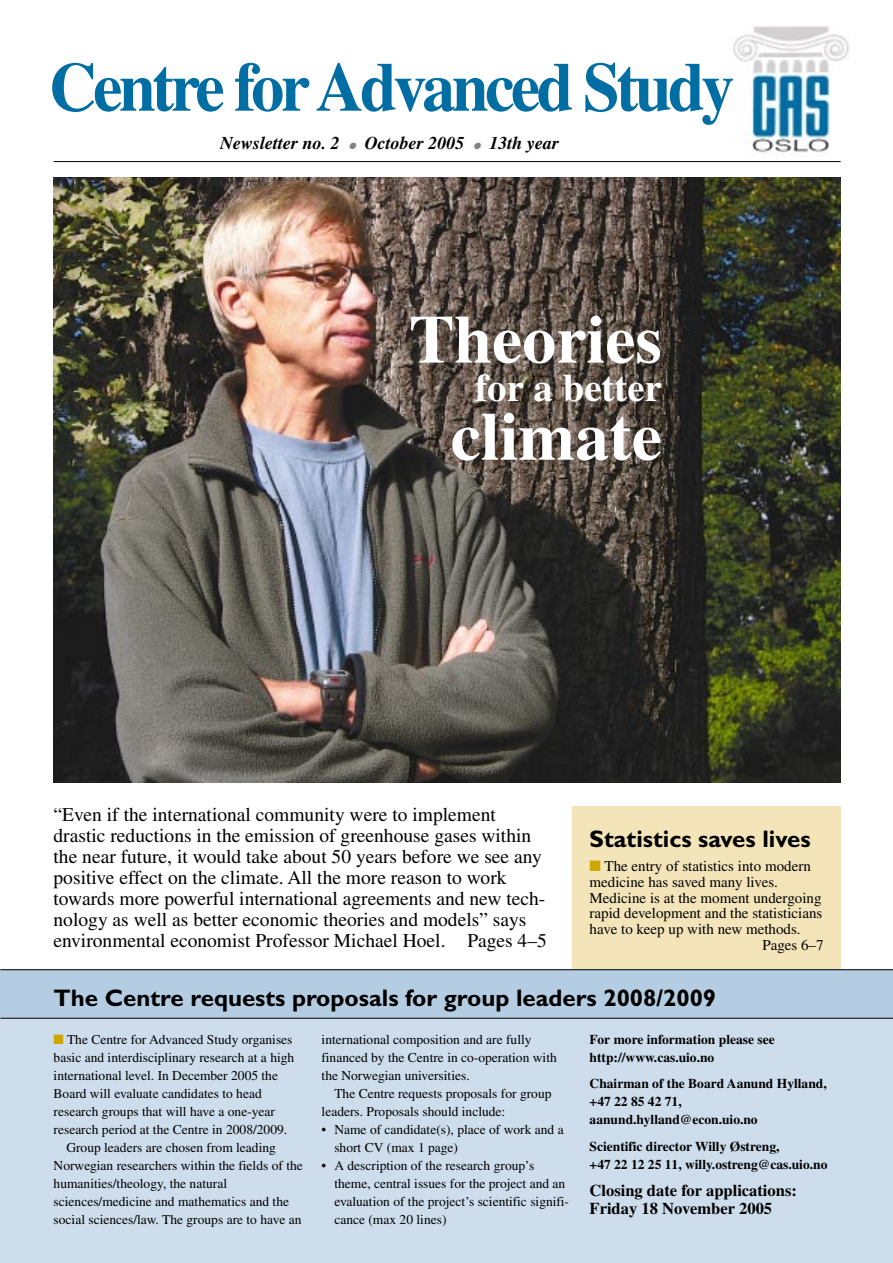
<style>
.page{position:relative;width:893px;height:1263px;background:#fff}
.page>*{position:absolute;margin:0;border:0;box-sizing:border-box;transform-origin:0 0}
.t1{font:700 69.3px "Times";letter-spacing:-.055em;color:#006da3;scale:.95 1}
.t2{font:700 67.95px "Times";color:#fff}
.t3{font:700 38.85px "Times";color:#fff}
.t4{font:700 24px "Gill Sans";color:#000}
.t5{font:19.5px/21px "Times";color:#000}
.t6{font:italic 700 18px "Times";color:#000}
.t7{font:700 16.5px/18px "Times";color:#000}
.t8{font:15px "Times";color:#000}
.t9{font:13.5px/18px "Times";color:#000}
.t10{font:700 13.5px/18px "Times";color:#000}
.s1{color:#848484}
.s2{color:#cda700}
</style>
<div class="page">
<div style="left:572px;top:806px;width:268px;height:170px;background:#f3e4b9"></div>
<div style="left:0;top:970px;width:892px;height:293px;background:#cdddec"></div>
<div style="left:0;top:970px;width:892px;height:48px;background:#b4cde2"></div>
<hr style="left:54px;top:161px;width:786px;height:1px;background:#000">
<img style="left:733px;top:26px;width:116px;height:127px">
<div style="left:48px;top:62px;width:689px;height:69px;background:#fff"></div>
<img style="left:54px;top:177px;width:786px;height:606px">
<hr style="left:0;top:969px;width:892px;height:1px;background:#000">
<hr style="left:0;top:1018px;width:892px;height:1px;background:#000">
<h1 class="t1" style="left:49px;top:62px;width:723px">Centre for Advanced Study</h1>
<h3 class="t6" style="left:220px;top:136px;width:340px">Newsletter no. 2 <span class="s1">●</span> October 2005 <span class="s1">●</span> 13th year</h3>
<h2 class="t2" style="left:409px;top:315px;width:254px">Theories</h2>
<h3 class="t3" style="left:475px;top:374px;width:188px">for a better</h3>
<h2 class="t2" style="left:450px;top:412px;width:213px">climate</h2>
<p class="t5" style="left:54px;top:806px;width:495px">“Even if the international community were to implement drastic reductions in the emission of greenhouse gases within the near future, it would take about 50 years before we see any positive effect on the climate. All the more reason to work towards more powerful international agreements and new tech&shy;nology as well as better economic theories and models” says environmental economist Professor Michael Hoel. Pages 4–5</p>
<h3 class="t4" style="left:589px;top:830px;width:222px">Statistics saves lives</h3>
<p class="t8" style="left:589px;top:861px;width:223px"><span class="s2">■</span> The entry of statistics into modern</p>
<p class="t8" style="left:589px;top:876px;width:190px">medicine has saved many lives.</p>
<p class="t8" style="left:589px;top:892px;width:233px">Medicine is at the moment undergoing</p>
<p class="t8" style="left:589px;top:908px;width:234px">rapid development and the statisticians</p>
<p class="t8" style="left:589px;top:924px;width:212px">have to keep up with new methods.</p>
<p class="t8" style="left:762px;top:939px;width:63px">Pages 6–7</p>
<h3 class="t4" style="left:54px;top:990px;width:664px">The Centre requests proposals for group leaders 2008/2009</h3>
<p class="t9" style="left:54px;top:1032px;width:240px"><span class="s2">■</span> The Centre for Advanced Study organises</p>
<p class="t9" style="left:54px;top:1050px;width:242px">basic and interdisciplinary research at a high</p>
<p class="t9" style="left:54px;top:1068px;width:226px">international level. In December 2005 the</p>
<p class="t9" style="left:54px;top:1086px;width:210px">Board will evaluate candidates to head</p>
<p class="t9" style="left:54px;top:1104px;width:223px">research groups that will have a one-year</p>
<p class="t9" style="left:54px;top:1122px;width:235px">research period at the Centre in 2008/2009.</p>
<p class="t9" style="left:66px;top:1140px;width:211px">Group leaders are chosen from leading</p>
<p class="t9" style="left:54px;top:1158px;width:251px">Norwegian researchers within the fields of the</p>
<p class="t9" style="left:54px;top:1176px;width:175px">humanities/theology, the natural</p>
<p class="t9" style="left:54px;top:1194px;width:237px">sciences/medicine and mathematics and the</p>
<p class="t9" style="left:54px;top:1212px;width:249px">social sciences/law. The groups are to have an</p>
<p class="t9" style="left:321px;top:1032px;width:237px">international composition and are fully financed by the Centre in co-operation with the Norwegian universities.</p>
<p class="t9" style="left:321px;top:1086px;width:231px;text-indent:13px">The Centre requests proposals for group leaders. Proposals should include:</p>
<p class="t9" style="left:334px;top:1122px;width:231px;text-indent:-13px">• Name of candidate(s), place of work and a short CV (max 1 page)</p>
<p class="t9" style="left:334px;top:1158px;width:236px;text-indent:-13px">• A description of the research group’s theme, central issues for the project and an evaluation of the project’s scientific signifi&shy;cance (max 20 lines)</p>
<p class="t10" style="left:589px;top:1032px;width:187px">For more information please see http://www.cas.uio.no</p>
<p class="t10" style="left:589px;top:1076px;width:239px">Chairman of the Board Aanund Hylland, +47 22 85 42 71, aanund.hylland@econ.uio.no</p>
<p class="t10" style="left:589px;top:1139px;width:239px">Scientific director Willy Østreng,<br>+47 22 12 25 11, willy.ostreng@cas.uio.no</p>
<p class="t7" style="left:589px;top:1182px;width:209px">Closing date for applications:<br>Friday 18 November 2005</p>
</div>
